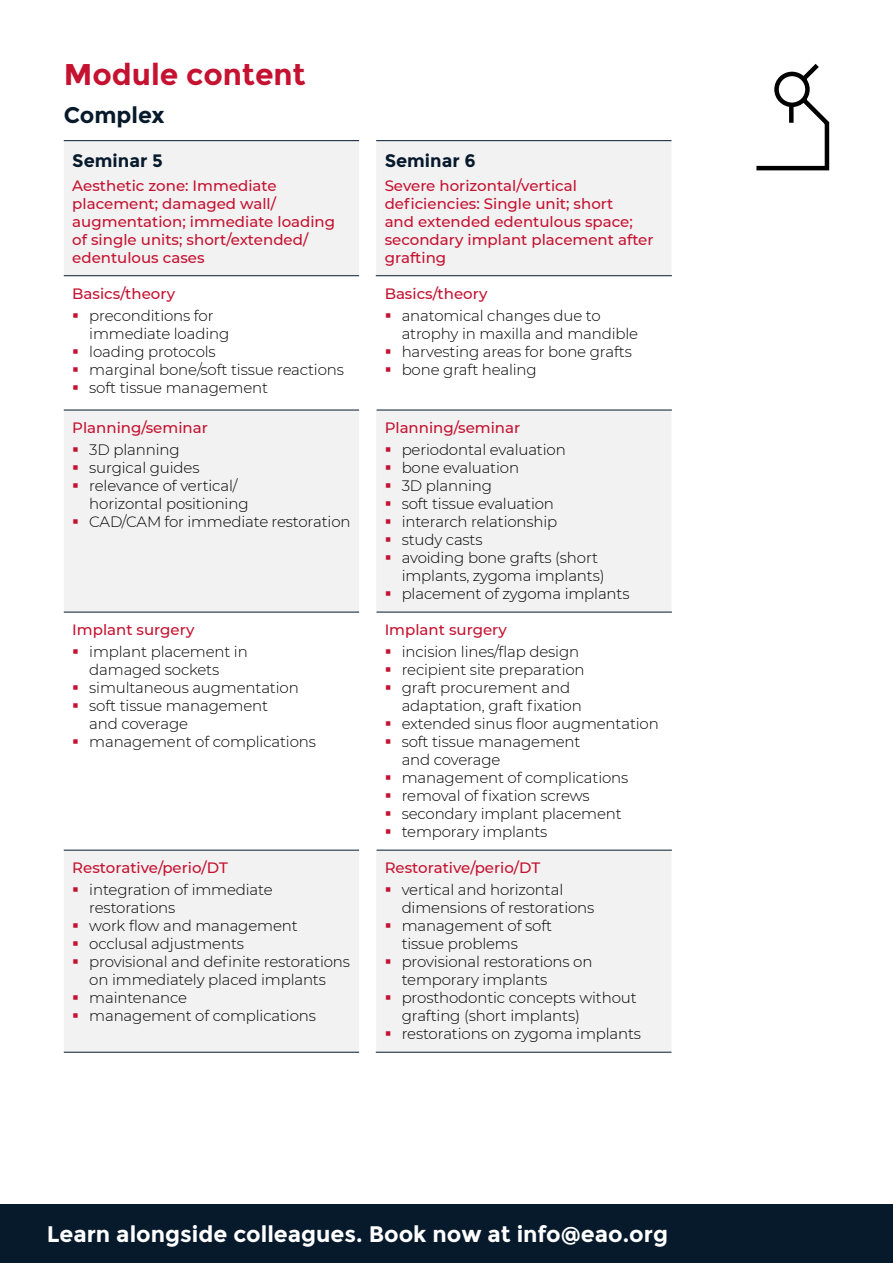
<style>
.page{position:relative;width:893px;height:1263px;background:#fff}
.page>*{position:absolute;margin:0;border:0;box-sizing:border-box;transform-origin:0 0}
.t1{font:700 30px "Montserrat";color:#c41230}
.t2{font:700 22.5px "Montserrat";color:#fff}
.t3{font:700 22.5px "Montserrat";color:#071a2c}
.t4{font:700 18px "Montserrat";color:#071a2c}
.t5{font:300 15px/18px "Montserrat";letter-spacing:-.01em;color:#000}
.t6{font:500 15px/18px "Montserrat";color:#c41230}
.s1{color:#c41230}
</style>
<div class="page">
<div style="left:0;top:1205px;width:893px;height:58px;background:#071a2c"></div>
<svg style="left:756px;top:63px;width:74px;height:108px"></svg>
<div style="left:64px;top:141px;width:607px;height:911px;background:#f3f2f3"></div>
<svg style="left:359px;top:141px;width:17px;height:911px"></svg>
<svg style="left:64px;top:276px;width:295px;height:574px"></svg>
<svg style="left:376px;top:276px;width:295px;height:574px"></svg>
<hr style="left:64px;top:275px;width:295px;height:1px;background:#071a2c">
<hr style="left:64px;top:410px;width:295px;height:1px;background:#071a2c">
<hr style="left:64px;top:612px;width:295px;height:1px;background:#071a2c">
<hr style="left:64px;top:850px;width:295px;height:1px;background:#071a2c">
<hr style="left:64px;top:1052px;width:295px;height:1px;background:#071a2c">
<hr style="left:64px;top:140px;width:295px;height:1px;background:#071a2c">
<hr style="left:376px;top:140px;width:295px;height:1px;background:#071a2c">
<hr style="left:376px;top:275px;width:296px;height:1px;background:#071a2c">
<hr style="left:377px;top:410px;width:295px;height:1px;background:#071a2c">
<hr style="left:377px;top:612px;width:295px;height:1px;background:#071a2c">
<hr style="left:377px;top:850px;width:295px;height:1px;background:#071a2c">
<hr style="left:376px;top:1052px;width:295px;height:1px;background:#071a2c">
<h1 class="t1" style="left:64px;top:56px;width:243px">Module content</h1>
<h2 class="t3" style="left:64px;top:102px;width:103px">Complex</h2>
<p class="t4" style="left:72px;top:150px;width:92px">Seminar 5</p>
<p class="t6" style="left:72px;top:176px;width:264px">Aesthetic zone: Immediate placement; damaged wall/ augmentation; immediate loading of single units; short/extended/ edentulous cases</p>
<p class="t6" style="left:72px;top:284px;width:104px">Basics/theory</p>
<p class="t5" style="left:89px;top:306px;width:142px;text-indent:-17px"><span class="s1">▪</span> preconditions for immediate loading</p>
<p class="t5" style="left:72px;top:342px;width:145px"><span class="s1">▪</span> loading protocols</p>
<p class="t5" style="left:72px;top:360px;width:273px"><span class="s1">▪</span> marginal bone/soft tissue reactions</p>
<p class="t5" style="left:72px;top:378px;width:197px"><span class="s1">▪</span> soft tissue management</p>
<p class="t6" style="left:72px;top:418px;width:137px">Planning/seminar</p>
<p class="t5" style="left:72px;top:440px;width:109px"><span class="s1">▪</span> 3D planning</p>
<p class="t5" style="left:72px;top:458px;width:129px"><span class="s1">▪</span> surgical guides</p>
<p class="t5" style="left:89px;top:476px;width:161px;text-indent:-17px"><span class="s1">▪</span> relevance of vertical/ horizontal positioning</p>
<p class="t5" style="left:72px;top:512px;width:280px"><span class="s1">▪</span> CAD/CAM for immediate restoration</p>
<p class="t6" style="left:72px;top:620px;width:124px">Implant surgery</p>
<p class="t5" style="left:89px;top:642px;width:160px;text-indent:-17px"><span class="s1">▪</span> implant placement in damaged sockets</p>
<p class="t5" style="left:72px;top:678px;width:228px"><span class="s1">▪</span> simultaneous augmentation</p>
<p class="t5" style="left:89px;top:696px;width:180px;text-indent:-17px"><span class="s1">▪</span> soft tissue management and coverage</p>
<p class="t5" style="left:72px;top:732px;width:245px"><span class="s1">▪</span> management of complications</p>
<p class="t6" style="left:72px;top:858px;width:157px">Restorative/perio/DT</p>
<p class="t5" style="left:89px;top:880px;width:185px;text-indent:-17px"><span class="s1">▪</span> integration of immediate restorations</p>
<p class="t5" style="left:72px;top:916px;width:227px"><span class="s1">▪</span> work flow and management</p>
<p class="t5" style="left:72px;top:934px;width:173px"><span class="s1">▪</span> occlusal adjustments</p>
<p class="t5" style="left:72px;top:952px;width:279px;text-align:center"><span class="s1">▪</span> provisional and definite restorations on immediately placed implants</p>
<p class="t5" style="left:72px;top:988px;width:116px"><span class="s1">▪</span> maintenance</p>
<p class="t5" style="left:72px;top:1006px;width:245px"><span class="s1">▪</span> management of complications</p>
<p class="t4" style="left:385px;top:150px;width:93px">Seminar 6</p>
<p class="t6" style="left:385px;top:176px;width:270px">Severe horizontal/vertical deficiencies: Single unit; short<br>and extended edentulous space; secondary implant placement after grafting</p>
<p class="t6" style="left:385px;top:284px;width:104px">Basics/theory</p>
<p class="t5" style="left:402px;top:306px;width:238px;text-indent:-17px"><span class="s1">▪</span> anatomical changes due to atrophy in maxilla and mandible</p>
<p class="t5" style="left:385px;top:342px;width:249px"><span class="s1">▪</span> harvesting areas for bone grafts</p>
<p class="t5" style="left:385px;top:360px;width:154px"><span class="s1">▪</span> bone graft healing</p>
<p class="t6" style="left:385px;top:418px;width:137px">Planning/seminar</p>
<p class="t5" style="left:385px;top:440px;width:183px"><span class="s1">▪</span> periodontal evaluation</p>
<p class="t5" style="left:385px;top:458px;width:136px"><span class="s1">▪</span> bone evaluation</p>
<p class="t5" style="left:385px;top:476px;width:109px"><span class="s1">▪</span> 3D planning</p>
<p class="t5" style="left:385px;top:494px;width:171px"><span class="s1">▪</span> soft tissue evaluation</p>
<p class="t5" style="left:385px;top:512px;width:174px"><span class="s1">▪</span> interarch relationship</p>
<p class="t5" style="left:385px;top:530px;width:99px"><span class="s1">▪</span> study casts</p>
<p class="t5" style="left:402px;top:548px;width:204px;text-indent:-17px"><span class="s1">▪</span> avoiding bone grafts (short implants, zygoma implants)</p>
<p class="t5" style="left:385px;top:584px;width:246px"><span class="s1">▪</span> placement of zygoma implants</p>
<p class="t6" style="left:385px;top:620px;width:124px">Implant surgery</p>
<p class="t5" style="left:385px;top:642px;width:196px"><span class="s1">▪</span> incision lines/flap design</p>
<p class="t5" style="left:385px;top:660px;width:202px"><span class="s1">▪</span> recipient site preparation</p>
<p class="t5" style="left:402px;top:678px;width:182px;text-indent:-17px"><span class="s1">▪</span> graft procurement and adaptation, graft fixation</p>
<p class="t5" style="left:385px;top:714px;width:276px"><span class="s1">▪</span> extended sinus floor augmentation</p>
<p class="t5" style="left:402px;top:732px;width:180px;text-indent:-17px"><span class="s1">▪</span> soft tissue management and coverage</p>
<p class="t5" style="left:385px;top:768px;width:245px"><span class="s1">▪</span> management of complications</p>
<p class="t5" style="left:385px;top:786px;width:206px"><span class="s1">▪</span> removal of fixation screws</p>
<p class="t5" style="left:385px;top:804px;width:239px"><span class="s1">▪</span> secondary implant placement</p>
<p class="t5" style="left:385px;top:822px;width:164px"><span class="s1">▪</span> temporary implants</p>
<p class="t6" style="left:385px;top:858px;width:157px">Restorative/perio/DT</p>
<p class="t5" style="left:402px;top:880px;width:194px;text-indent:-17px"><span class="s1">▪</span> vertical and horizontal dimensions of restorations</p>
<p class="t5" style="left:402px;top:916px;width:152px;text-indent:-17px"><span class="s1">▪</span> management of soft tissue problems</p>
<p class="t5" style="left:402px;top:952px;width:192px;text-indent:-17px"><span class="s1">▪</span> provisional restorations on temporary implants</p>
<p class="t5" style="left:402px;top:988px;width:237px;text-indent:-17px"><span class="s1">▪</span> prosthodontic concepts without grafting (short implants)</p>
<p class="t5" style="left:385px;top:1024px;width:258px"><span class="s1">▪</span> restorations on zygoma implants</p>
<h2 class="t2" style="left:47px;top:1220px;width:623px">Learn alongside colleagues. Book now at info@eao.org</h2>
</div>
